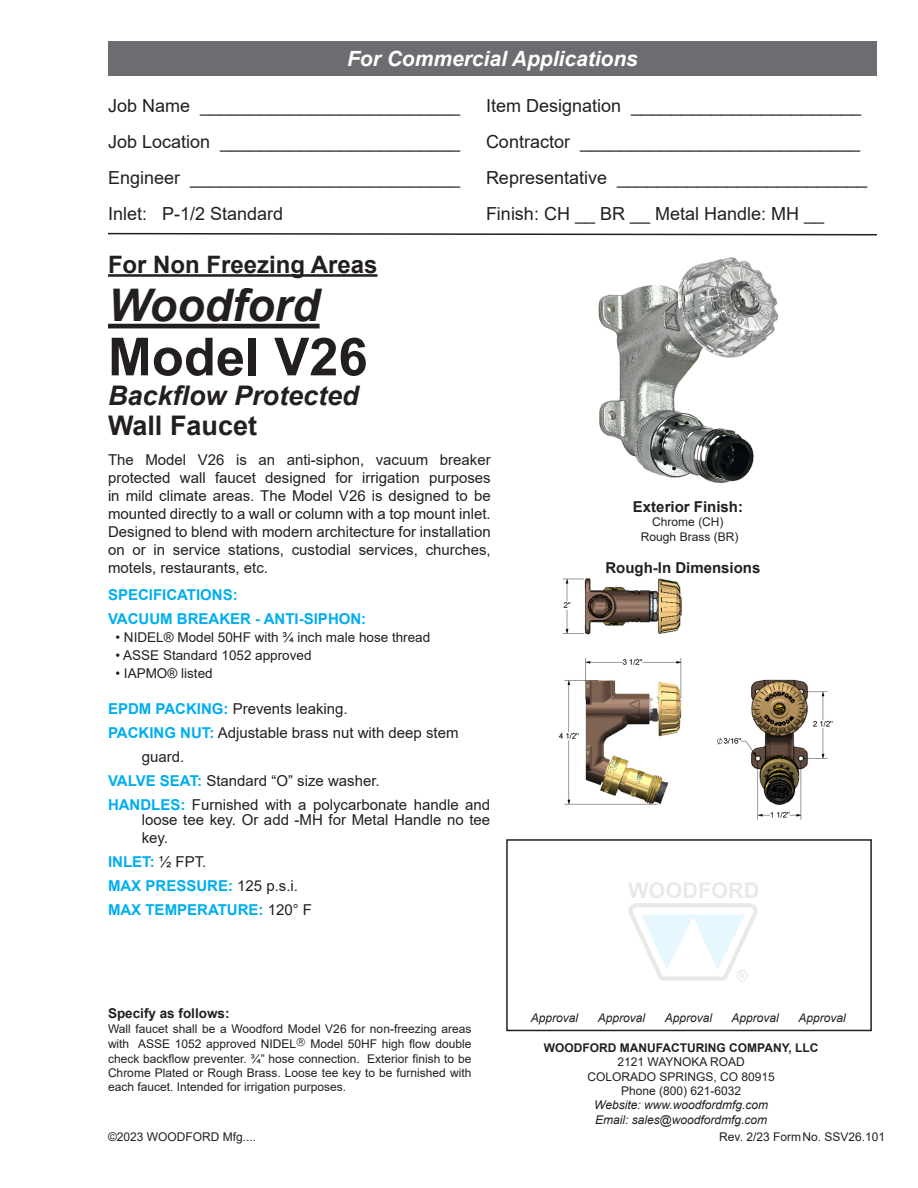
<style>
.page{position:relative;width:918px;height:1188px;background:#fff}
.page>*{position:absolute;margin:0;border:0;box-sizing:border-box;transform-origin:0 0}
.t1{font:700 52.5px "Arial";color:#231f20}
.t2{font:italic 700 45px "Arial";color:#231f20}
.t3{font:italic 700 27px "Arial";color:#231f20}
.t4{font:700 27px "Arial";color:#231f20}
.t5{font:700 24px "Arial";color:#231f20}
.t6{font:italic 700 21px "Arial";color:#fff}
.t7{font:18px "Arial";color:#231f20}
.t8{font:15px/18px "Arial";color:#231f20;text-align:justify}
.t9{font:700 15px "Arial";color:#00aeef}
.t10{font:700 15px "Arial";color:#231f20}
.t11{font:13.5px "Arial";color:#231f20}
.t12{font:700 13.5px "Arial";color:#231f20}
.Body_Text{font:12px/14.7px "Arial";color:#231f20;text-align:justify}
.t13{font:italic 12px "Arial";color:#231f20}
.t14{font:700 12px "Arial";color:#231f20}
.s1{font-weight:700;color:#00aeef}
.s2{font-weight:400;color:#231f20}
</style>
<div class="page">
<hr style="left:108px;top:324px;width:212px;height:4px;background:#231f20">
<div style="left:108px;top:41px;width:769px;height:35px;background:#6c6d70"></div>
<svg style="left:108px;top:232px;width:769px;height:4px"></svg>
<hr style="left:108px;top:274px;width:269px;height:3px;background:#231f20">
<div style="left:506px;top:839px;width:366px;height:192px;border:2px solid #231f20"></div>
<svg style="left:628px;top:882px;width:130px;height:100px"></svg>
<img style="left:598px;top:257px;width:181px;height:226px">
<img style="left:559px;top:578px;width:274px;height:242px">
<p class="t6" style="left:347px;top:45px;width:292px">For Commercial Applications</p>
<p class="t7" style="left:108px;top:93px;width:354px">Job Name __________________________</p>
<p class="t7" style="left:486px;top:93px;width:377px">Item Designation _______________________</p>
<p class="t7" style="left:108px;top:129px;width:354px">Job Location ________________________</p>
<p class="t7" style="left:486px;top:129px;width:376px">Contractor ____________________________</p>
<p class="t7" style="left:108px;top:165px;width:354px">Engineer ___________________________</p>
<p class="t7" style="left:486px;top:165px;width:383px">Representative _________________________</p>
<p class="t7" style="left:108px;top:201px;width:177px">Inlet: P-1/2 Standard</p>
<p class="t7" style="left:486px;top:201px;width:340px">Finish: CH __ BR __ Metal Handle: MH __</p>
<p class="t5" style="left:108px;top:248px;width:271px">For Non Freezing Areas</p>
<p class="t2" style="left:108px;top:276px;width:213px">Woodford</p>
<p class="t1" style="left:108px;top:320px;width:261px">Model V26</p>
<p class="t3" style="left:108px;top:378px;width:252px">Backflow Protected</p>
<p class="t4" style="left:108px;top:407px;width:151px">Wall Faucet</p>
<p class="t8" style="left:108px;top:450px;width:384px">The Model V26 is an anti-siphon, vacuum breaker protected wall faucet designed for irrigation purposes in mild climate areas. The Model V26 is designed to be mounted directly to a wall or column with a top mount inlet.<br>Designed to blend with modern architecture for installation on or in service stations, custodial services, churches, motels, restaurants, etc.</p>
<p class="t9" style="left:108px;top:584px;width:131px">SPECIFICATIONS:</p>
<p class="t9" style="left:108px;top:608px;width:260px">VACUUM BREAKER - ANTI-SIPHON:</p>
<p class="t11" style="left:116px;top:627px;width:316px">• NIDEL® Model 50HF with ¾ inch male hose thread</p>
<p class="t11" style="left:116px;top:645px;width:198px">• ASSE Standard 1052 approved</p>
<p class="t11" style="left:116px;top:663px;width:99px">• IAPMO® listed</p>
<p class="t8" style="left:108px;top:699px;width:241px"><span class="s1">EPDM PACKING:</span> Prevents leaking.</p>
<p class="t8" style="left:142px;top:720px;width:318px;line-height:24px;text-indent:-34px"><span class="s1">PACKING NUT:</span> Adjustable brass nut with deep stem guard.</p>
<p class="t8" style="left:108px;top:771px;width:273px"><span class="s1">VALVE SEAT:</span> Standard “O” size washer.</p>
<p class="t8" style="left:108px;top:797px;width:384px;line-height:15px;text-align:right"><span class="s1">HANDLES:</span> Furnished with a polycarbonate handle and loose tee key. Or add -MH for Metal Handle no tee</p>
<p class="t8" style="left:142px;top:828px;width:28px">key.</p>
<p class="t9" style="left:108px;top:851px;width:100px">INLET: <span class="s2">½ FPT.</span></p>
<p class="t9" style="left:108px;top:875px;width:192px">MAX PRESSURE: <span class="s2">125 p.s.i.</span></p>
<p class="t9" style="left:108px;top:899px;width:206px">MAX TEMPERATURE: <span class="s2">120° F</span></p>
<p class="t12" style="left:108px;top:1004px;width:123px">Specify as follows:</p>
<p class="Body_Text" style="left:108px;top:1021px;width:365px">Wall faucet shall be a Woodford Model V26 for non-freezing areas with ASSE 1052 approved NIDEL➔ Model 50HF high flow double check backflow preventer. ¾” hose connection. Exterior finish to be Chrome Plated or Rough Brass. Loose tee key to be furnished with each faucet. Intended for irrigation purposes.</p>
<p class="t10" style="left:633px;top:496px;width:112px">Exterior Finish:</p>
<p class="Body_Text" style="left:652px;top:515px;width:73px">Chrome (CH)</p>
<p class="Body_Text" style="left:641px;top:529px;width:99px">Rough Brass (BR)</p>
<p class="t10" style="left:605px;top:557px;width:157px">Rough-In Dimensions</p>
<p class="t13" style="left:531px;top:1010px;width:49px">Approval</p>
<p class="t13" style="left:598px;top:1010px;width:49px">Approval</p>
<p class="t13" style="left:665px;top:1010px;width:49px">Approval</p>
<p class="t13" style="left:732px;top:1010px;width:49px">Approval</p>
<p class="t13" style="left:799px;top:1010px;width:49px">Approval</p>
<p class="t14" style="left:544px;top:1039px;width:276px">WOODFORD MANUFACTURING COMPANY, LLC</p>
<p class="Body_Text" style="left:617px;top:1055px;width:129px">2121 WAYNOKA ROAD</p>
<p class="Body_Text" style="left:587px;top:1069px;width:189px">COLORADO SPRINGS, CO 80915</p>
<p class="Body_Text" style="left:621px;top:1083px;width:122px">Phone (800) 621-6032</p>
<p class="t13" style="left:594px;top:1097px;width:175px">Website: www.woodfordmfg.com</p>
<p class="t13" style="left:595px;top:1112px;width:174px">Email: sales@woodfordmfg.com</p>
<p class="Body_Text" style="left:108px;top:1129px;width:150px">©2023 WOODFORD Mfg....</p>
<p class="Body_Text" style="left:719px;top:1130px;width:168px">Rev. 2/23 FormNo. SSV26.101</p>
</div>
